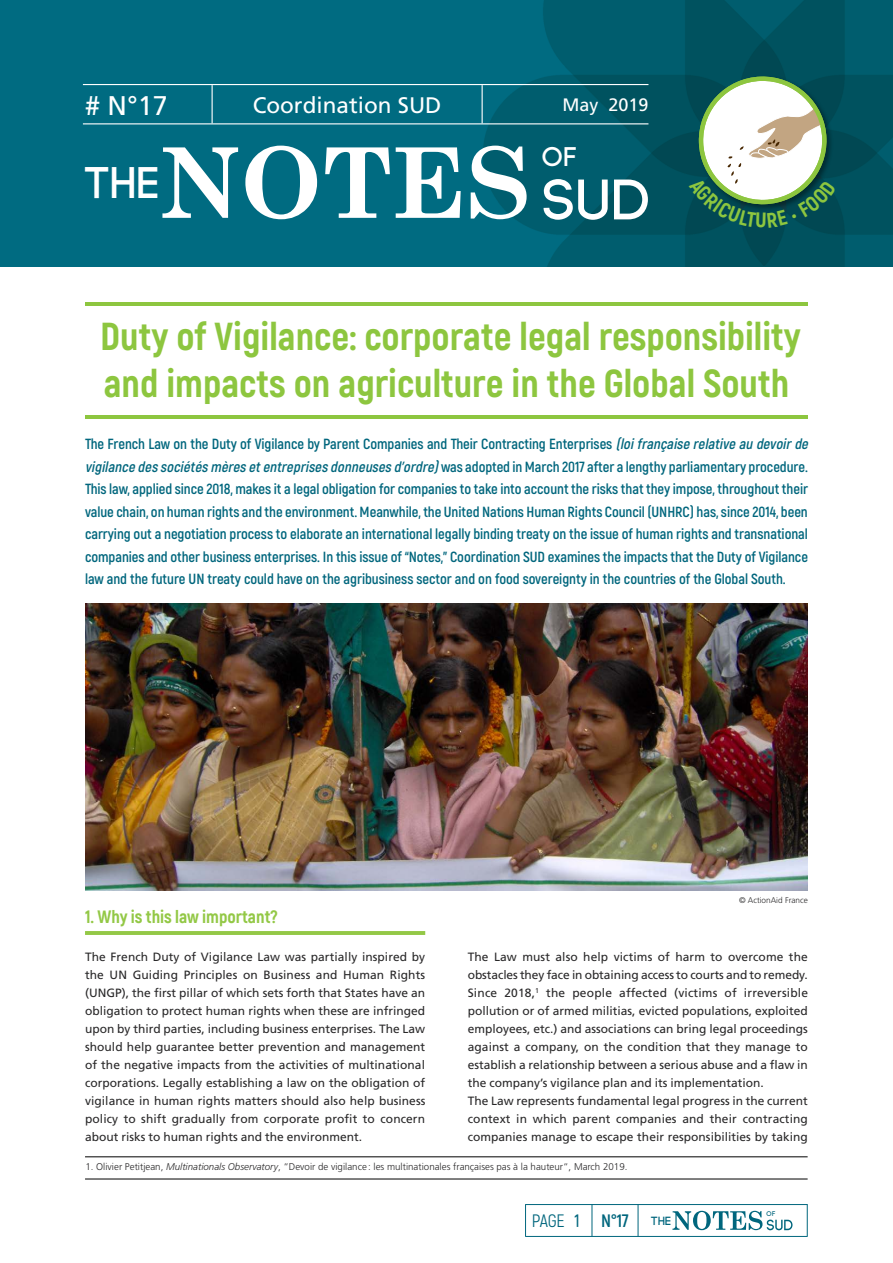
<style>
.page{position:relative;width:893px;height:1263px;background:#fff}
.page>*{position:absolute;margin:0;border:0;box-sizing:border-box;transform-origin:0 0}
.t1{font:700 97.5px "Century Schoolbook";color:#fff}
.t2{font:44.25px "Code Pro Demo";color:#fff}
.t3{font:800 39px/46.8px "Akrobat";color:#8dc63f}
.t4{font:27px "Frutiger LT Std";color:#fff}
.t5{font:27px "Code Pro Demo";color:#fff}
.t6{font:22.5px "Frutiger LT Std";color:#fff}
.t7{font:800 18px "Akrobat";color:#93c846}
.t8{font:18px "Akrobat";color:#00667d}
.t9{font:18px "Frutiger LT Std";color:#fff}
.t10{font:700 14.7px/22.5px "Akrobat";letter-spacing:-.005em;color:#00667d}
.t11{font:12px/18px "Frutiger LT Std";color:#292829;text-align:justify}
.t12{font:11.85px "Code Pro Demo";color:#00667d}
.t13{font:300 9.75px "Frutiger";color:#292829}
.t14{font:300 8.25px "Frutiger";color:#292829}
.t15{font:6.75px "Code Pro Demo";color:#00667d}
.s1{font-family:"Code Pro Demo";font-weight:400;font-size:57px}
.s2{font-style:italic}
.s3{font-weight:600}
.s4{font-weight:700}
</style>
<div class="page">
<hr style="left:525px;top:1204px;width:283px;height:1px;background:#00667d">
<hr style="left:638px;top:1204px;width:1px;height:32px;background:#00667d">
<hr style="left:525px;top:1204px;width:1px;height:32px;background:#00667d">
<svg style="left:672px;top:1211px;width:120px;height:19px"></svg>
<hr style="left:592px;top:1204px;width:1px;height:32px;background:#00667d">
<hr style="left:525px;top:1236px;width:283px;height:1px;background:#00667d">
<hr style="left:807px;top:1204px;width:1px;height:32px;background:#00667d">
<img style="left:85px;top:604px;width:723px;height:287px">
<hr style="left:85px;top:931px;width:340px;height:4px;background:#97ca4d">
<hr style="left:85px;top:302px;width:723px;height:4px;background:#8dc63f">
<hr style="left:85px;top:415px;width:723px;height:4px;background:#8dc63f">
<hr style="left:85px;top:1156px;width:723px;height:1px;background:#000">
<hr style="left:85px;top:1178px;width:723px;height:1px;background:#000">
<img style="left:0;top:0;width:893px;height:267px">
<hr style="left:83px;top:84px;width:565px;height:1px;background:#fff">
<hr style="left:83px;top:123px;width:565px;height:1px;background:#fff">
<hr style="left:212px;top:85px;width:1px;height:38px;background:#fff">
<hr style="left:482px;top:85px;width:1px;height:38px;background:#fff">
<svg style="left:689px;top:76px;width:147px;height:152px"></svg>
<h3 class="t4" style="left:85px;top:90px;width:84px"># N°17</h3>
<h3 class="t6" style="left:253px;top:92px;width:190px">Coordination SUD</h3>
<h3 class="t9" style="left:562px;top:94px;width:88px">May 2019</h3>
<h1 class="t1" style="left:159px;top:124px;width:493px">NOTES <span class="s1">SUD</span></h1>
<h3 class="t5" style="left:542px;top:143px;width:36px">OF</h3>
<h2 class="t2" style="left:85px;top:160px;width:76px">THE</h2>
<h3 class="t3" style="left:100px;top:313px;width:702px">Duty of Vigilance: corporate legal responsibility and impacts on agriculture in the Global South</h3>
<p class="t10" style="left:85px;top:433px;width:728px">The French Law on the Duty of Vigilance by Parent Companies and Their Contracting Enterprises <span class="s2">(loifrançaise relative au devoirde vigilance dessociétésmèresetentreprisesdonneusesd’ordre)</span>was adopted in March 2017 after a lengthy parliamentary procedure.<br>This law, applied since 2018, makes it a legal obligation for companies to take into account the risks that they impose, throughout their value chain, on human rights and the environment. Meanwhile, the United Nations Human Rights Council (UNHRC) has, since 2014, been carrying out a negotiation process to elaborate an international legally binding treaty on the issue of human rights and transnational companies and other business enterprises. In this issue of “Notes,” Coordination SUD examines the impacts that the Duty of Vigilance law and the future UN treaty could have on the agribusiness sector and on food sovereignty in the countries of the Global South.</p>
<p class="t14" style="left:739px;top:896px;width:70px">© ActionAid France</p>
<h3 class="t7" style="left:85px;top:905px;width:194px">1. Why is this law important?</h3>
<p class="t11" style="left:85px;top:948px;width:342px">The French Duty of Vigilance Law was partially inspired by the UN Guiding Principles on Business and Human Rights (UNGP), the first pillar of which sets forth that States have an obligation to protect human rights when these are infringed upon by third parties, including business enterprises. The Law should help guarantee better prevention and management of the negative impacts from the activities of multinational corporations. Legally establishing a law on the obligation of vigilance in human rights matters should also help business policy to shift gradually from corporate profit to concern about risks to human rights and the environment.</p>
<p class="t11" style="left:468px;top:948px;width:342px;text-align:left">The Law must also help victims of harm to overcome the obstacles they face in obtaining access to courts and to remedy.<br>Since 2018,<sup>1</sup> the people affected (victims of irreversible pollution or of armed militias, evicted populations, exploited employees, etc.) and associations can bring legal proceedings against a company, on the condition that they manage to establish a relationship between a serious abuse and a flaw in the company’s vigilance plan and its implementation.<br>The Law represents fundamental legal progress in the current context in which parent companies and their contracting companies manage to escape their responsibilities by taking</p>
<p class="t13" style="left:85px;top:1161px;width:544px">1. Olivier Petitjean, <span class="s2">Multinationals Observatory</span>, “Devoir de vigilance: les multinationales françaises pas à la hauteur“, March 2019.</p>
<h3 class="t8" style="left:532px;top:1210px;width:98px">PAGE <span class="s3">1</span> <span class="s4">N°17</span></h3>
<p class="t12" style="left:651px;top:1214px;width:22px">THE</p>
<p class="t15" style="left:767px;top:1210px;width:10px">OF</p>
</div>
